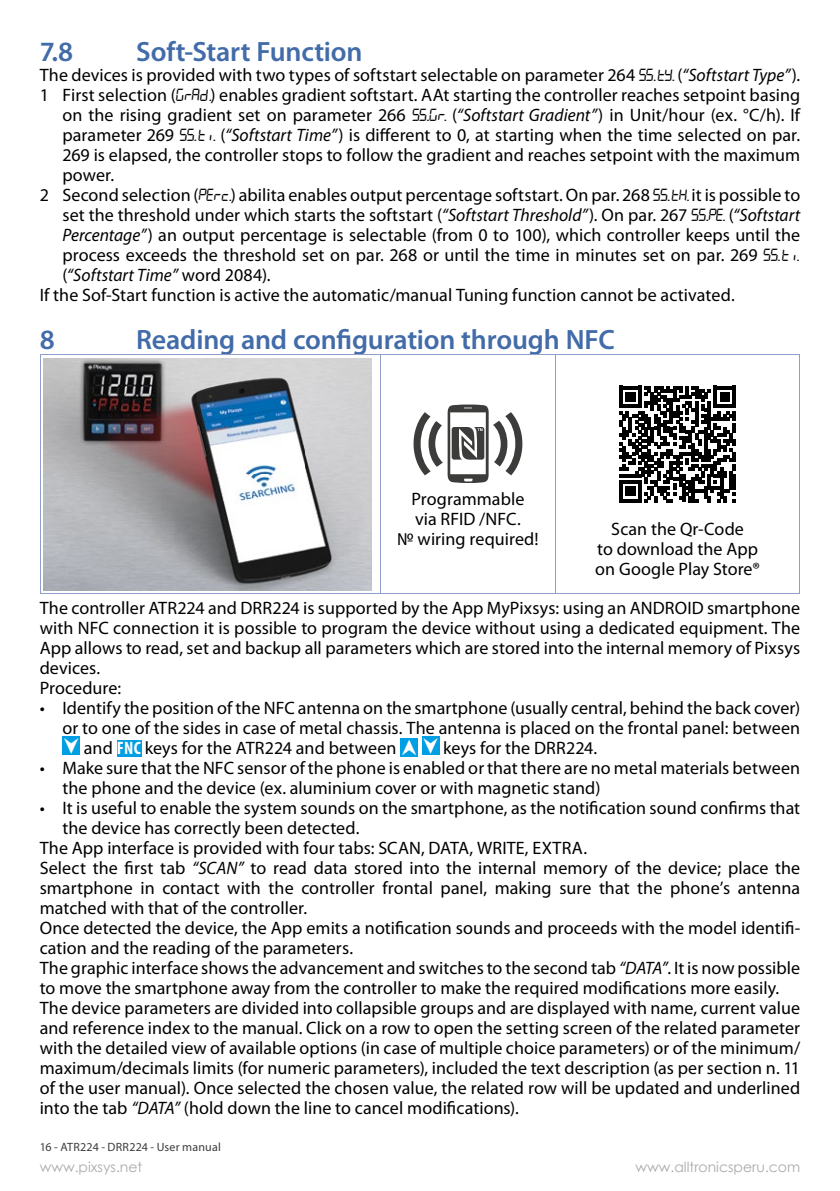
<style>
.page{position:relative;width:840px;height:1191px;background:#fff}
.page>*{position:absolute;margin:0;border:0;box-sizing:border-box;transform-origin:0 0}
.t1{font:600 28px "Myriad Pro";letter-spacing:-.005em;color:#426ba9}
.t2{font:18px/20px "Myriad Pro";letter-spacing:.005em;color:#000;text-align:center}
.t3{font:italic 18px "Myriad Pro";letter-spacing:.005em;color:#000}
.t4{font:14px "Century Gothic";color:#ababab}
.t5{font:12px "Myriad Pro";letter-spacing:.02em;color:#3c3c3b}
.s1{font-family:"Pix 7 Segs";font-size:17px}
.s2{font-style:italic}
.s3{font-style:normal}
.s4{font-weight:700;font-stretch:condensed;color:#fff}
</style>
<div class="page">
<div style="left:62px;top:737px;width:18px;height:18px;background:#009fe3"></div>
<div style="left:117px;top:740px;width:24px;height:16px;background:#009fe3"></div>
<div style="left:400px;top:738px;width:18px;height:18px;background:#009fe3"></div>
<div style="left:421px;top:737px;width:18px;height:18px;background:#009fe3"></div>
<hr style="left:40px;top:354px;width:340px;height:1px;background:#8f9eca">
<hr style="left:40px;top:355px;width:1px;height:238px;background:#8f9eca">
<hr style="left:40px;top:593px;width:340px;height:1px;background:#8f9eca">
<hr style="left:380px;top:354px;width:175px;height:1px;background:#8f9eca">
<hr style="left:380px;top:355px;width:1px;height:238px;background:#8f9eca">
<hr style="left:555px;top:354px;width:244px;height:1px;background:#8f9eca">
<hr style="left:554px;top:355px;width:1px;height:238px;background:#8f9eca">
<hr style="left:799px;top:355px;width:1px;height:238px;background:#8f9eca">
<hr style="left:380px;top:593px;width:175px;height:1px;background:#8f9eca">
<hr style="left:555px;top:593px;width:244px;height:1px;background:#8f9eca">
<img style="left:43px;top:358px;width:328px;height:232px">
<svg style="left:413px;top:404px;width:109px;height:79px"></svg>
<svg style="left:619px;top:386px;width:116px;height:116px"></svg>
<h1 class="t1" style="left:40px;top:36px;width:35px">7.8</h1>
<h1 class="t1" style="left:136px;top:36px;width:228px">Soft-Start Function</h1>
<p class="t2" style="left:40px;top:65px;width:761px">The devices is provided with two types of softstart selectable on parameter 264 <span class="s1">SS.tY.</span> (<span class="s2">“Softstart Type”</span>).</p>
<p class="t2" style="left:40px;top:85px;width:761px">1 First selection (<span class="s1">GrAd.</span>) enables gradient softstart. AAt starting the controller reaches setpoint basing</p>
<p class="t2" style="left:62px;top:105px;width:738px">on the rising gradient set on parameter 266 <span class="s1">SS.Gr.</span> (<span class="s2">“Softstart Gradient”</span>) in Unit/hour (ex. °C/h). If</p>
<p class="t2" style="left:62px;top:125px;width:738px">parameter 269 <span class="s1">SS.ti.</span> (<span class="s2">“Softstart Time”</span>) is different to 0, at starting when the time selected on par.</p>
<p class="t2" style="left:62px;top:145px;width:739px">269 is elapsed, the controller stops to follow the gradient and reaches setpoint with the maximum</p>
<p class="t2" style="left:62px;top:165px;width:53px">power.</p>
<p class="t2" style="left:40px;top:185px;width:761px">2 Second selection (<span class="s1">PErc.</span>) abilita enables output percentage softstart. On par. 268 <span class="s1">SS.tH.</span> it is possible to</p>
<p class="t2" style="left:62px;top:205px;width:739px">set the threshold under which starts the softstart (<span class="s2">“Softstart Threshold”</span>). On par. 267 <span class="s1">SS.PE.</span> (<span class="s2">“Softstart</span></p>
<p class="t2" style="left:62px;top:225px;width:739px"><span class="s2">Percentage”</span>) an output percentage is selectable (from 0 to 100), which controller keeps until the</p>
<p class="t2" style="left:62px;top:245px;width:739px">process exceeds the threshold set on par. 268 or until the time in minutes set on par. 269 <span class="s1">SS.ti.</span></p>
<p class="t3" style="left:62px;top:265px;width:209px"><span class="s3">(</span>“Softstart Time” <span class="s3">word 2084).</span></p>
<p class="t2" style="left:40px;top:285px;width:696px">If the Sof-Start function is active the automatic/manual Tuning function cannot be activated.</p>
<h1 class="t1" style="left:40px;top:324px;width:17px">8</h1>
<h1 class="t1" style="left:136px;top:324px;width:480px">Reading and configuration through NFC</h1>
<p class="t2" style="left:397px;top:489px;width:143px">Programmable<br>via RFID /NFC.<br>No wiring required!</p>
<p class="t2" style="left:595px;top:519px;width:166px">Scan the Qr-Code<br>to download the App on Google Play Store®</p>
<p class="t2" style="left:40px;top:598px;width:761px;text-align:left">The controller ATR224 and DRR224 is supported by the App MyPixsys: using an ANDROID smartphone with NFC connection it is possible to program the device without using a dedicated equipment. The App allows to read, set and backup all parameters which are stored into the internal memory of Pixsys devices.<br>Procedure:</p>
<p class="t2" style="left:40px;top:698px;width:761px">• Identify the position of the NFC antenna on the smartphone (usually central, behind the back cover)</p>
<p class="t2" style="left:62px;top:718px;width:738px">or to one of the sides in case of metal chassis. The antenna is placed on the frontal panel: between</p>
<p class="t2" style="left:84px;top:738px;width:314px">and <span class="s4">FNC</span> keys for the ATR224 and between</p>
<p class="t2" style="left:443px;top:738px;width:155px">keys for the DRR224.</p>
<p class="t2" style="left:62px;top:758px;width:738px;text-align:left;text-indent:-23px">• Make sure that the NFC sensor of the phone is enabled or that there are no metal materials between the phone and the device (ex. aluminium cover or with magnetic stand)</p>
<p class="t2" style="left:40px;top:798px;width:761px">• It is useful to enable the system sounds on the smartphone, as the notification sound confirms that</p>
<p class="t2" style="left:62px;top:818px;width:298px">the device has correctly been detected.</p>
<p class="t2" style="left:40px;top:838px;width:548px">The App interface is provided with four tabs: SCAN, DATA, WRITE, EXTRA.</p>
<p class="t2" style="left:40px;top:858px;width:761px">Select the first tab <span class="s2">“SCAN”</span> to read data stored into the internal memory of the device; place the</p>
<p class="t2" style="left:40px;top:878px;width:761px">smartphone in contact with the controller frontal panel, making sure that the phone’s antenna</p>
<p class="t2" style="left:40px;top:898px;width:269px">matched with that of the controller.</p>
<p class="t2" style="left:40px;top:918px;width:761px">Once detected the device, the App emits a notification sounds and proceeds with the model identifi-</p>
<p class="t2" style="left:40px;top:938px;width:315px">cation and the reading of the parameters.</p>
<p class="t2" style="left:40px;top:958px;width:761px">The graphic interface shows the advancement and switches to the second tab <span class="s2">“DATA”</span>. It is now possible</p>
<p class="t2" style="left:40px;top:978px;width:740px">to move the smartphone away from the controller to make the required modifications more easily.</p>
<p class="t2" style="left:40px;top:998px;width:761px">The device parameters are divided into collapsible groups and are displayed with name, current value</p>
<p class="t2" style="left:40px;top:1018px;width:761px">and reference index to the manual. Click on a row to open the setting screen of the related parameter</p>
<p class="t2" style="left:40px;top:1038px;width:761px">with the detailed view of available options (in case of multiple choice parameters) or of the minimum/</p>
<p class="t2" style="left:40px;top:1058px;width:761px">maximum/decimals limits (for numeric parameters), included the text description (as per section n. 11</p>
<p class="t2" style="left:40px;top:1078px;width:761px">of the user manual). Once selected the chosen value, the related row will be updated and underlined</p>
<p class="t2" style="left:40px;top:1098px;width:480px">into the tab <span class="s2">“DATA”</span> (hold down the line to cancel modifications).</p>
<p class="t5" style="left:40px;top:1140px;width:183px">16 - ATR224 - DRR224 - User manual</p>
<p class="t4" style="left:40px;top:1157px;width:104px">www.pixsys.net</p>
<p class="t4" style="left:635px;top:1157px;width:166px">www.alltronicsperu.com</p>
</div>
